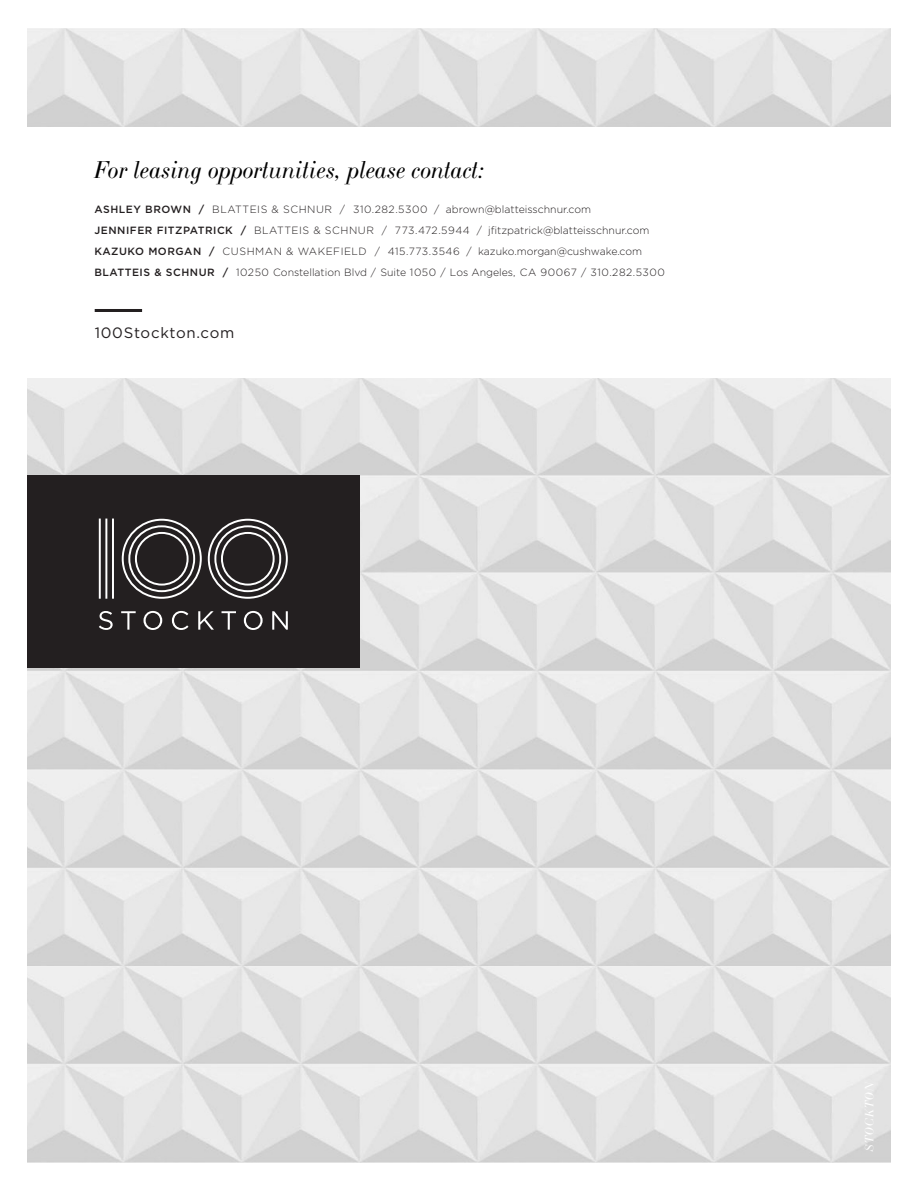
<style>
.page{position:relative;width:918px;height:1188px;background:#fff}
.page>*{position:absolute;margin:0;border:0;box-sizing:border-box;transform-origin:0 0}
.t1{font:italic 24px "LTC Bodoni 175";color:#000}
.t2{font:15px "Gotham";letter-spacing:.05em;color:#231f20}
.t3{font:italic 12px "LTC Bodoni 175";color:#fff}
.t4{font:300 10.5px "Gotham";color:#231f20}
.s1{font-weight:500}
</style>
<div class="page">
<img style="left:417px;top:378px;width:474px;height:101px">
<img style="left:27px;top:378px;width:390px;height:101px">
<img style="left:417px;top:966px;width:474px;height:196px">
<img style="left:27px;top:966px;width:390px;height:196px">
<img style="left:417px;top:769px;width:474px;height:197px">
<img style="left:27px;top:769px;width:390px;height:197px">
<img style="left:417px;top:479px;width:474px;height:290px">
<img style="left:27px;top:479px;width:390px;height:290px">
<div style="left:27px;top:476px;width:333px;height:192px;background:#231f20"></div>
<svg style="left:98px;top:518px;width:190px;height:81px"></svg>
<svg style="left:99px;top:611px;width:14px;height:19px"></svg>
<svg style="left:121px;top:611px;width:15px;height:19px"></svg>
<svg style="left:144px;top:611px;width:18px;height:19px"></svg>
<svg style="left:172px;top:611px;width:16px;height:19px"></svg>
<svg style="left:198px;top:611px;width:16px;height:19px"></svg>
<svg style="left:222px;top:611px;width:14px;height:19px"></svg>
<svg style="left:244px;top:611px;width:19px;height:19px"></svg>
<svg style="left:272px;top:611px;width:16px;height:19px"></svg>
<hr style="left:95px;top:309px;width:47px;height:3px;background:#231f20">
<img style="left:417px;top:28px;width:474px;height:98px">
<img style="left:27px;top:28px;width:390px;height:98px">
<p class="t1" style="left:94px;top:157px;width:392px">For leasing opportunities, please contact:</p>
<p class="t4" style="left:94px;top:203px;width:498px"><span class="s1">ASHLEY BROWN /</span> BLATTEIS &amp; SCHNUR / 310.282.5300 / abrown@blatteisschnur.com</p>
<p class="t4" style="left:94px;top:224px;width:556px"><span class="s1">JENNIFER FITZPATRICK /</span> BLATTEIS &amp; SCHNUR / 773.472.5944 / jfitzpatrick@blatteisschnur.com</p>
<p class="t4" style="left:94px;top:245px;width:549px"><span class="s1">KAZUKO MORGAN /</span> CUSHMAN &amp; WAKEFIELD / 415.773.3546 / kazuko.morgan@cushwake.com</p>
<p class="t4" style="left:94px;top:266px;width:572px"><span class="s1">BLATTEIS &amp; SCHNUR /</span> 10250 Constellation Blvd / Suite 1050 / Los Angeles, CA 90067 / 310.282.5300</p>
<p class="t2" style="left:95px;top:323px;width:141px">100Stockton.com</p>
<p class="t3" style="left:863px;top:1150px;width:71px;rotate:-90deg">STOCKTON</p>
</div>
